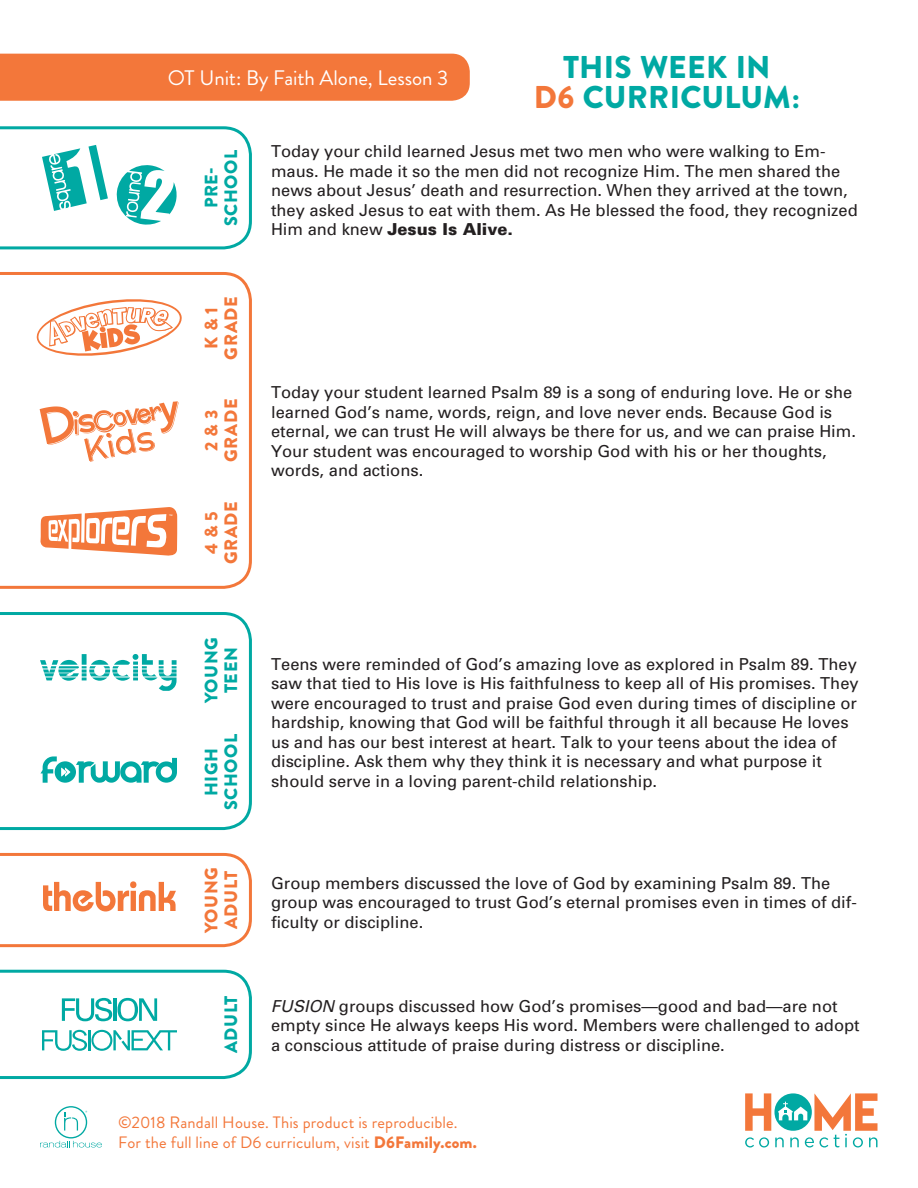
<style>
.page{position:relative;width:918px;height:1188px;background:#fff}
.page>*{position:absolute;margin:0;border:0;box-sizing:border-box;transform-origin:0 0}
.t1{font:900 31.5px/30px "Brandon Grotesque";letter-spacing:.01em;color:#00a9a3;text-align:center}
.t2{font:21px "Brandon Grotesque";letter-spacing:-.005em;color:#fff}
.t3{font:900 18px/19.5px "Brandon Grotesque";letter-spacing:.035em;color:#00a9a3;text-align:center}
.t4{font:900 18px/19.5px "Brandon Grotesque";letter-spacing:.035em;color:#f3773a;text-align:center}
.t5{font:16.5px/19.5px "Univers";color:#231f20}
.t6{font:16.5px/19.5px "Brandon Grotesque";letter-spacing:.01em;color:#f3773a}
.t7{font:5.25px "Myriad Pro";color:#fff;scale:1.07 1}
.s1{color:#f3773a}
.s2{font-weight:900}
.s3{font-style:italic}
</style>
<div class="page">
<svg style="left:745px;top:1093px;width:133px;height:55px"></svg>
<svg style="left:0;top:126px;width:252px;height:123px"></svg>
<svg style="left:0;top:853px;width:252px;height:94px"></svg>
<svg style="left:0;top:970px;width:252px;height:109px"></svg>
<svg style="left:40px;top:1106px;width:62px;height:42px"></svg>
<svg style="left:0;top:272px;width:252px;height:317px"></svg>
<svg style="left:35px;top:295px;width:149px;height:65px"></svg>
<svg style="left:40px;top:401px;width:139px;height:61px"></svg>
<svg style="left:40px;top:507px;width:137px;height:49px"></svg>
<svg style="left:0;top:612px;width:252px;height:218px"></svg>
<svg style="left:40px;top:654px;width:137px;height:22px"></svg>
<div style="left:0;top:54px;width:470px;height:47px;background:#f3773a"></div>
<p class="t2" style="left:168px;top:63px;width:282px">OT Unit: By Faith Alone, Lesson 3</p>
<h1 class="t1" style="left:534px;top:52px;width:267px">THIS WEEK IN<br><span class="s1">D6</span> CURRICULUM:</h1>
<p class="t7" style="left:169px;top:513px;width:5px">™</p>
<p class="t3" style="left:202px;top:226px;width:78px;rotate:-90deg">PRE-<br>SCHOOL</p>
<p class="t4" style="left:202px;top:360px;width:65px;rotate:-90deg">K &amp; 1<br>GRADE</p>
<p class="t4" style="left:202px;top:462px;width:65px;rotate:-90deg">2 &amp; 3<br>GRADE</p>
<p class="t4" style="left:202px;top:564px;width:65px;rotate:-90deg">4 &amp; 5<br>GRADE</p>
<p class="t3" style="left:202px;top:703px;width:68px;rotate:-90deg">YOUNG<br>TEEN</p>
<p class="t3" style="left:202px;top:810px;width:78px;rotate:-90deg">HIGH<br>SCHOOL</p>
<p class="t4" style="left:202px;top:933px;width:68px;text-align:left;rotate:-90deg">YOUNG<br>ADULT</p>
<p class="t3" style="left:221px;top:1053px;width:59px;rotate:-90deg">ADULT</p>
<p class="t5" style="left:271px;top:141px;width:588px">Today your child learned Jesus met two men who were walking to Em&shy;maus. He made it so the men did not recognize Him. The men shared the news about Jesus’ death and resurrection. When they arrived at the town, they asked Jesus to eat with them. As He blessed the food, they recognized Him and knew <span class="s2">Jesus Is Alive.</span></p>
<p class="t5" style="left:271px;top:382px;width:586px">Today your student learned Psalm 89 is a song of enduring love. He or she learned God’s name, words, reign, and love never ends. Because God is eternal, we can trust He will always be there for us, and we can praise Him.<br>Your student was encouraged to worship God with his or her thoughts, words, and actions.</p>
<p class="t5" style="left:271px;top:654px;width:589px">Teens were reminded of God’s amazing love as explored in Psalm 89. They saw that tied to His love is His faithfulness to keep all of His promises. They were encouraged to trust and praise God even during times of discipline or hardship, knowing that God will be faithful through it all because He loves us and has our best interest at heart. Talk to your teens about the idea of discipline. Ask them why they think it is necessary and what purpose it should serve in a loving parent-child relationship.</p>
<p class="t5" style="left:271px;top:873px;width:587px">Group members discussed the love of God by examining Psalm 89. The group was encouraged to trust God’s eternal promises even in times of dif&shy;ficulty or discipline.</p>
<p class="t5" style="left:271px;top:996px;width:590px"><span class="s3">FUSION</span> groups discussed how God’s promises—good and bad—are not empty since He always keeps His word. Members were challenged to adopt a conscious attitude of praise during distress or discipline.</p>
<p class="t6" style="left:118px;top:1113px;width:360px">©2018 Randall House. This product is reproducible.<br>For the full line of D6 curriculum, visit <span class="s2">D6Family.com.</span></p>
</div>
